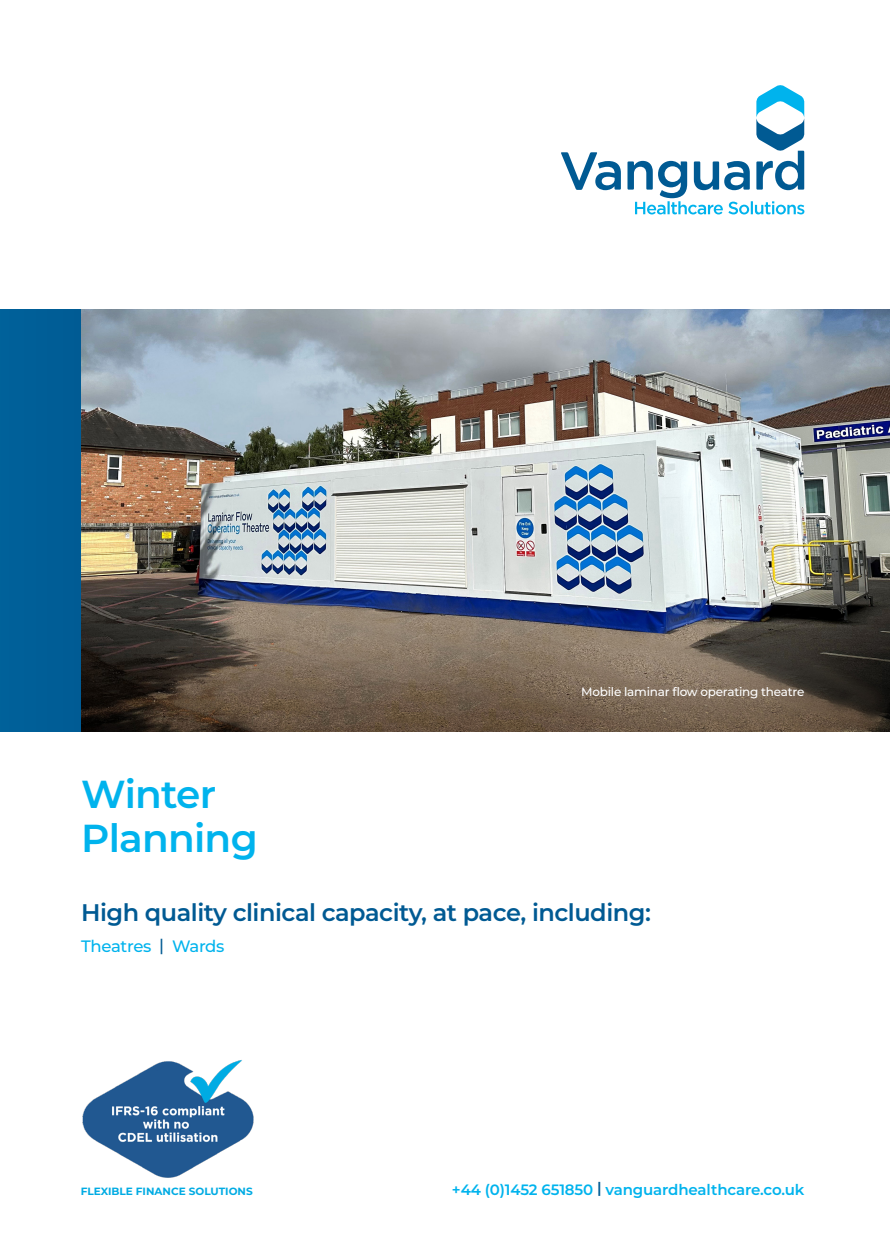
<style>
.page{position:relative;width:890px;height:1259px;background:#fff}
.page>*{position:absolute;margin:0;border:0;box-sizing:border-box;transform-origin:0 0}
.t1{font:600 39px/43.5px "Montserrat";letter-spacing:-.02em;color:#00b3ed}
.t2{font:600 24px "Montserrat";letter-spacing:-.02em;color:#005a93}
.t3{font:500 16.5px "Montserrat";letter-spacing:-.02em;color:#00b3ed}
.t4{font:600 15px "Montserrat";letter-spacing:-.01em;color:#00b3ed}
.t5{font:500 12px "Montserrat";letter-spacing:-.02em;color:#fff}
.t6{font:700 10.5px "Montserrat";color:#00abe3}
.s1{color:#005a93}
</style>
<div class="page">
<svg style="left:561px;top:152px;width:60px;height:38px"></svg>
<svg style="left:627px;top:85px;width:177px;height:129px"></svg>
<div style="left:0;top:309px;width:81px;height:422px;background:#005e97"></div>
<img style="left:81px;top:309px;width:809px;height:422px">
<img style="left:82px;top:1060px;width:172px;height:118px">
<p class="t1" style="left:81px;top:771px;width:178px">Winter<br>Planning</p>
<p class="t5" style="left:581px;top:683px;width:225px">Mobile laminar flow operating theatre</p>
<p class="t2" style="left:81px;top:895px;width:571px">High quality clinical capacity, at pace, including:</p>
<p class="t3" style="left:81px;top:934px;width:145px">Theatres <span class="s1">|</span> Wards</p>
<p class="t6" style="left:81px;top:1184px;width:173px">FLEXIBLE FINANCE SOLUTIONS</p>
<p class="t4" style="left:452px;top:1178px;width:354px">+44 (0)1452 651850 <span class="s1">|</span> vanguardhealthcare.co.uk</p>
</div>
